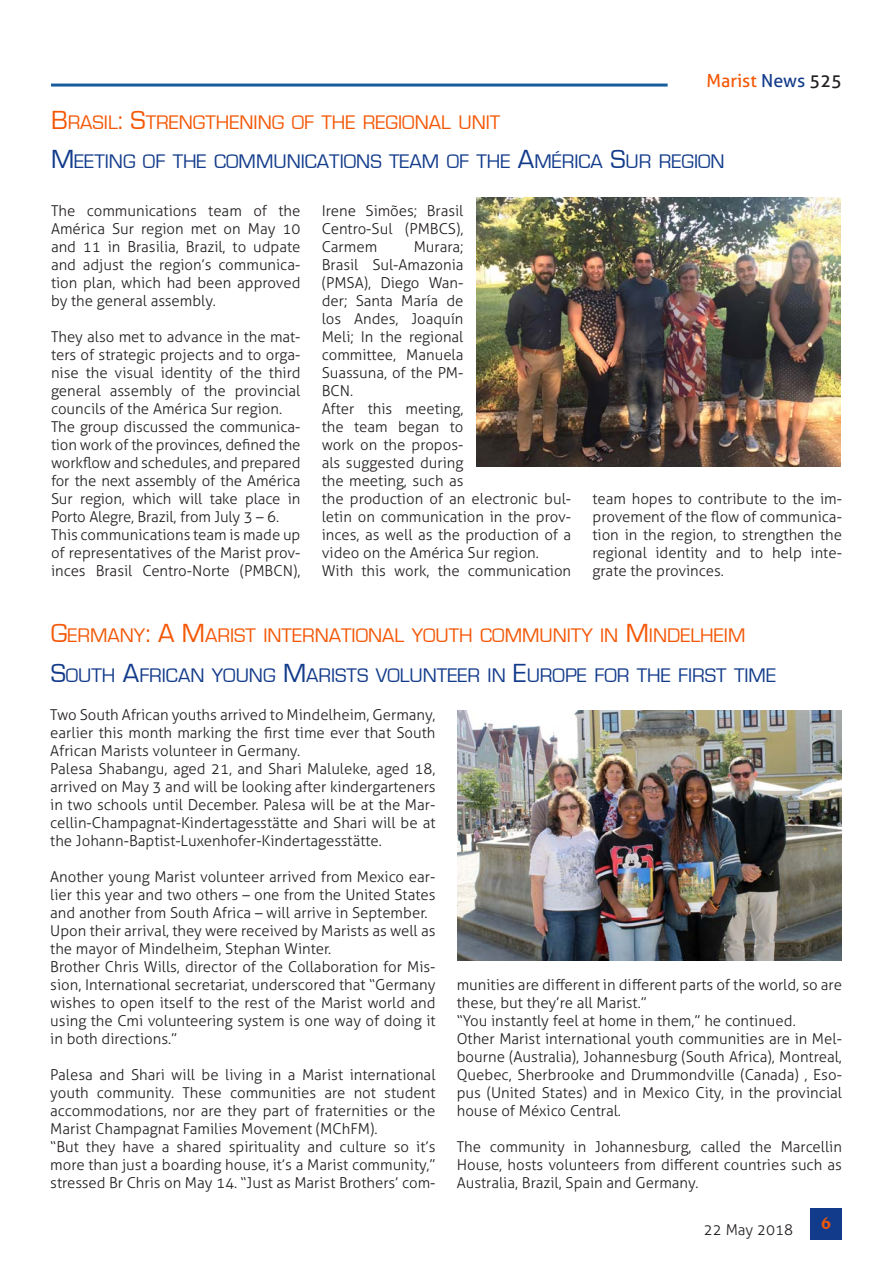
<style>
.page{position:relative;width:893px;height:1263px;background:#fff}
.page>*{position:absolute;margin:0;border:0;box-sizing:border-box;transform-origin:0 0}
.Titolo{font:20.25px "Eurostile";color:#123b8b}
.Titolo-2{font:20.25px "Eurostile";color:#f45706}
.t1{font:18px "Aller";color:#f45706}
.t2{font:700 18px "Novarese IT Cby BT";color:#f45706}
.Testo_sinEspacio{font:300 15px/18px "Aller";color:#231f20;text-align:justify}
.s1{color:#123b8b}
.s2{color:#231f20}
.s3{font-size:27px}
</style>
<div class="page">
<hr style="left:51px;top:84px;width:617px;height:3px;background:#175d9e">
<div style="left:810px;top:1208px;width:32px;height:31px;background:#123b8b"></div>
<img style="left:457px;top:710px;width:385px;height:250px">
<img style="left:476px;top:197px;width:365px;height:269px">
<p class="t1" style="left:706px;top:69px;width:137px">Marist <span class="s1">News</span> <span class="s2">525</span></p>
<p class="Titolo-2" style="left:51px;top:111px;width:451px"><span class="s3">B</span>RASIL<span class="s3">: S</span>TRENGTHENING OF THE REGIONAL UNIT</p>
<p class="Titolo" style="left:51px;top:151px;width:675px"><span class="s3">M</span>EETING OF THE COMMUNICATIONS TEAM OF THE <span class="s3">A</span>MÉRICA <span class="s3">S</span>UR REGION</p>
<p class="Testo_sinEspacio" style="left:51px;top:202px;width:251px">The communications team of the América Sur region met on May 10 and 11 in Brasilia, Brazil, to udpate and adjust the region’s communica&shy;tion plan, which had been approved by the general assembly.</p>
<p class="Testo_sinEspacio" style="left:51px;top:328px;width:251px">They also met to advance in the mat&shy;ters of strategic projects and to orga&shy;nise the visual identity of the third general assembly of the provincial councils of the América Sur region.</p>
<p class="Testo_sinEspacio" style="left:51px;top:418px;width:251px">The group discussed the communica&shy;tion work of the provinces, defined the workflow and schedules, and prepared for the next assembly of the América Sur region, which will take place in Porto Alegre, Brazil, from July 3 – 6.</p>
<p class="Testo_sinEspacio" style="left:51px;top:526px;width:251px">This communications team is made up of representatives of the Marist prov&shy;inces Brasil Centro-Norte (PMBCN),</p>
<p class="Testo_sinEspacio" style="left:322px;top:202px;width:143px">Irene Simões; Brasil Centro-Sul (PMBCS), Carmem</p>
<p class="Testo_sinEspacio" style="left:322px;top:238px;width:143px;text-indent:92px">Murara; Brasil Sul-Amazonia (PMSA), Diego Wan&shy;der; Santa María de los Andes, Joaquín Meli; In the regional committee, Manuela Suassuna, of the PM-BCN.</p>
<p class="Testo_sinEspacio" style="left:322px;top:400px;width:251px;text-align:left">After this meeting,<br>the team began to<br>work on the propos-<br>als suggested during<br>the meeting, such as<br>the production of an electronic bul&shy;letin on communication in the prov&shy;inces, as well as the production of a video on the América Sur region.</p>
<p class="Testo_sinEspacio" style="left:322px;top:562px;width:251px">With this work, the communication</p>
<p class="Testo_sinEspacio" style="left:592px;top:490px;width:251px">team hopes to contribute to the im&shy;provement of the flow of communica&shy;tion in the region, to strengthen the regional identity and to help inte&shy;grate the provinces.</p>
<p class="Titolo-2" style="left:51px;top:624px;width:696px"><span class="s3">G</span>ERMANY<span class="s3">: A M</span>ARIST INTERNATIONAL YOUTH COMMUNITY IN <span class="s3">M</span> INDELHEIM</p>
<p class="Titolo" style="left:51px;top:664px;width:727px"><span class="s3">S</span>OUTH <span class="s3">A</span>FRICAN YOUNG <span class="s3">M</span>ARISTS VOLUNTEER IN <span class="s3">E</span>UROPE FOR THE FIRST TIME</p>
<p class="Testo_sinEspacio" style="left:50px;top:706px;width:387px">Two South African youths arrived to Mindelheim, Germany, earlier this month marking the first time ever that South African Marists volunteer in Germany.</p>
<p class="Testo_sinEspacio" style="left:50px;top:760px;width:387px">Palesa Shabangu, aged 21, and Shari Maluleke, aged 18, arrived on May 3 and will be looking after kindergarteners in two schools until December. Palesa will be at the Mar&shy;cellin-Champagnat-Kindertagesstätte and Shari will be at the Johann-Baptist-Luxenhofer-Kindertagesstätte.</p>
<p class="Testo_sinEspacio" style="left:50px;top:868px;width:387px">Another young Marist volunteer arrived from Mexico ear&shy;lier this year and two others – one from the United States and another from South Africa – will arrive in September.</p>
<p class="Testo_sinEspacio" style="left:50px;top:922px;width:387px">Upon their arrival, they were received by Marists as well as the mayor of Mindelheim, Stephan Winter.</p>
<p class="Testo_sinEspacio" style="left:50px;top:958px;width:387px">Brother Chris Wills, director of the Collaboration for Mis&shy;sion, International secretariat, underscored that “Germany wishes to open itself to the rest of the Marist world and using the Cmi volunteering system is one way of doing it in both directions.”</p>
<p class="Testo_sinEspacio" style="left:50px;top:1066px;width:387px">Palesa and Shari will be living in a Marist international youth community. These communities are not student accommodations, nor are they part of fraternities or the Marist Champagnat Families Movement (MChFM).</p>
<p class="Testo_sinEspacio" style="left:50px;top:1138px;width:387px">“But they have a shared spirituality and culture so it’s more than just a boarding house, it’s a Marist community,” stressed Br Chris on May 14. “Just as Marist Brothers’ com-</p>
<p class="Testo_sinEspacio" style="left:457px;top:976px;width:387px">munities are different in different parts of the world, so are these, but they’re all Marist.”</p>
<p class="Testo_sinEspacio" style="left:457px;top:1012px;width:340px">“You instantly feel at home in them,” he continued.</p>
<p class="Testo_sinEspacio" style="left:457px;top:1030px;width:387px">Other Marist international youth communities are in Mel&shy;bourne (Australia), Johannesburg (South Africa), Montreal, Quebec, Sherbrooke and Drummondville (Canada) , Eso&shy;pus (United States) and in Mexico City, in the provincial house of México Central.</p>
<p class="Testo_sinEspacio" style="left:457px;top:1138px;width:387px">The community in Johannesburg, called the Marcellin House, hosts volunteers from different countries such as Australia, Brazil, Spain and Germany.</p>
<p class="Testo_sinEspacio" style="left:704px;top:1220px;width:91px">22 May 2018</p>
<p class="t2" style="left:821px;top:1212px;width:12px">6</p>
</div>
